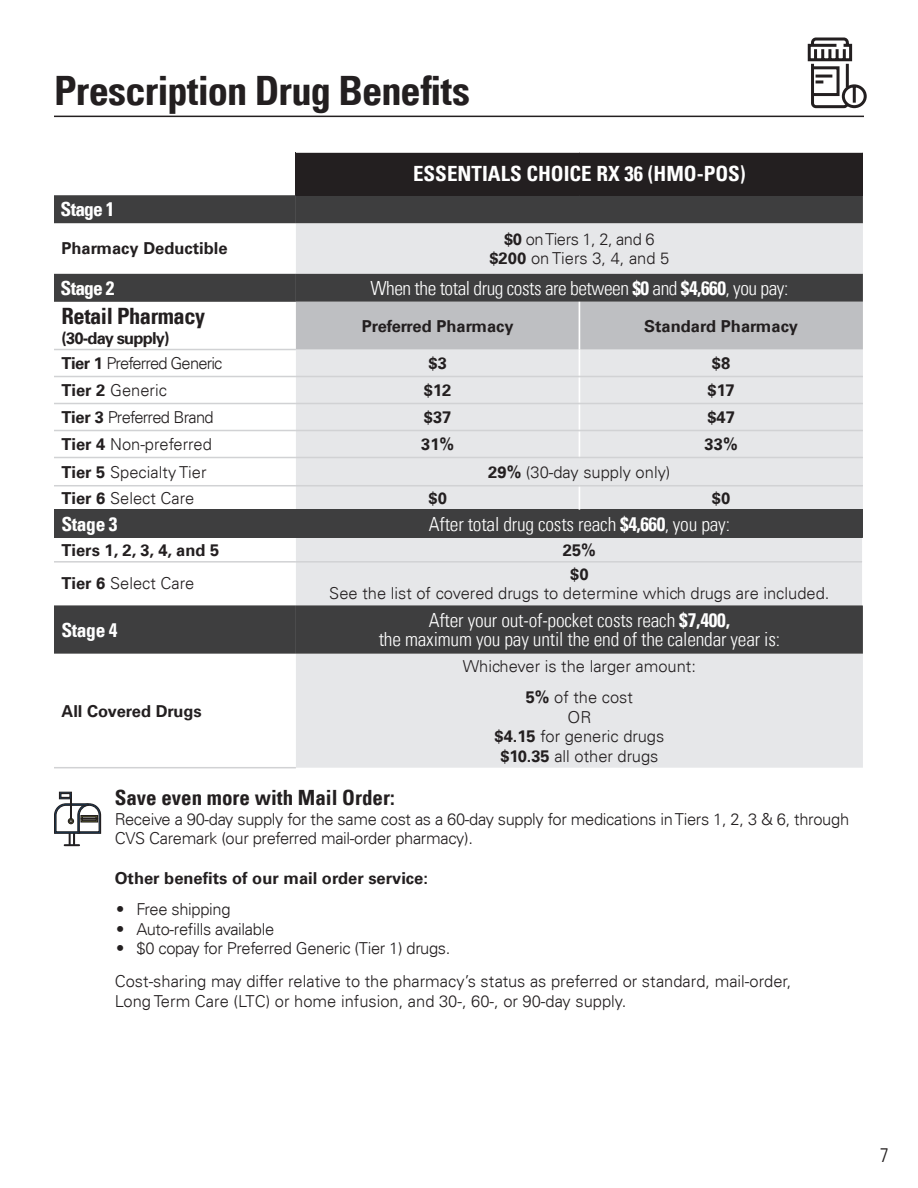
<style>
.page{position:relative;width:918px;height:1188px;background:#fff}
.page>*{position:absolute;margin:0;border:0;box-sizing:border-box;transform-origin:0 0}
.t1{font:700 condensed 40.5px "Univers LT";letter-spacing:-.02em;color:#231f20}
.t2{font:700 condensed 22.5px "Univers LT";letter-spacing:-.02em;color:#231f20}
.Plan_Name_Cell_Text{font:700 condensed 21px "Univers LT";color:#fff}
.t3{font:700 condensed 21px "Univers LT";color:#231f20}
.Heading_2{font:300 condensed 19.5px/19.5px "Univers LT";letter-spacing:-.01em;color:#fff;text-align:center}
.Heading_2-2{font:700 condensed 19.5px "Univers LT";letter-spacing:-.03em;color:#fff}
.t4{font:300 condensed 19.5px "Univers LT";color:#231f20}
.Body_Copy{font:300 16.5px/19.5px "Univers LT";color:#231f20;text-align:center}
.Normal_Bold{font:700 16.5px "Univers LT";color:#231f20}
.Body_Copy-2{font:300 16.5px/19.5px "Univers LT";letter-spacing:-.02em;color:#231f20}
.Body___Bulleted_List{font:300 16.5px "Univers LT";letter-spacing:-.02em;color:#231f20}
.Body_Copy-3{font:300 16.5px "Univers LT";letter-spacing:-.05em;color:#231f20}
.Body_Copy-4{font:300 16.5px "Univers LT";letter-spacing:-.04em;color:#231f20}
.Normal_Bold-2{font:700 16.5px "Univers LT";letter-spacing:-.05em;color:#231f20}
.s1{font-weight:700}
</style>
<div class="page">
<hr style="left:54px;top:116px;width:810px;height:1px;background:#231f20">
<div style="left:296px;top:152px;width:567px;height:43px;background:#231f20"></div>
<div style="left:54px;top:195px;width:242px;height:28px;background:#3e3e3f"></div>
<div style="left:296px;top:196px;width:567px;height:27px;background:#3e3e3f"></div>
<svg style="left:54px;top:223px;width:242px;height:431px"></svg>
<svg style="left:296px;top:223px;width:567px;height:545px;background:#c1c2c4"></svg>
<div style="left:54px;top:302px;width:242px;height:48px;background:#fff"></div>
<div style="left:54px;top:510px;width:242px;height:28px;background:#3e3e3f"></div>
<div style="left:296px;top:510px;width:567px;height:28px;background:#3e3e3f"></div>
<hr style="left:296px;top:561px;width:283px;height:2px;background:#d1d2d4">
<hr style="left:579px;top:561px;width:283px;height:2px;background:#d1d2d4">
<svg style="left:296px;top:302px;width:567px;height:155px;background:#d9dadc"></svg>
<svg style="left:579px;top:486px;width:1px;height:24px"></svg>
<hr style="left:54px;top:561px;width:242px;height:2px;background:#d1d2d4">
<hr style="left:862px;top:538px;width:2px;height:24px;background:#fff">
<hr style="left:862px;top:562px;width:2px;height:43px;background:#fff">
<hr style="left:54px;top:349px;width:242px;height:1px;background:#d1d2d4">
<hr style="left:54px;top:376px;width:242px;height:1px;background:#d1d2d4">
<hr style="left:54px;top:403px;width:242px;height:1px;background:#d1d2d4">
<hr style="left:54px;top:430px;width:242px;height:1px;background:#d1d2d4">
<hr style="left:54px;top:457px;width:242px;height:1px;background:#d1d2d4">
<hr style="left:54px;top:485px;width:242px;height:1px;background:#d1d2d4">
<hr style="left:54px;top:767px;width:242px;height:1px;background:#d1d2d4">
<hr style="left:296px;top:376px;width:283px;height:1px;background:#d1d2d4">
<hr style="left:579px;top:376px;width:284px;height:1px;background:#d1d2d4">
<hr style="left:296px;top:403px;width:283px;height:1px;background:#d1d2d4">
<hr style="left:579px;top:403px;width:284px;height:1px;background:#d1d2d4">
<hr style="left:296px;top:430px;width:283px;height:1px;background:#d1d2d4">
<hr style="left:579px;top:430px;width:284px;height:1px;background:#d1d2d4">
<hr style="left:296px;top:457px;width:283px;height:1px;background:#d1d2d4">
<hr style="left:579px;top:457px;width:284px;height:1px;background:#d1d2d4">
<hr style="left:296px;top:485px;width:283px;height:1px;background:#d1d2d4">
<hr style="left:579px;top:485px;width:284px;height:1px;background:#d1d2d4">
<hr style="left:296px;top:195px;width:283px;height:1px;background:#231f20">
<hr style="left:579px;top:195px;width:284px;height:1px;background:#231f20">
<hr style="left:296px;top:151px;width:283px;height:2px;background:#fff">
<hr style="left:579px;top:151px;width:284px;height:2px;background:#fff">
<svg style="left:807px;top:37px;width:60px;height:72px"></svg>
<svg style="left:54px;top:791px;width:48px;height:55px"></svg>
<h2 class="t1" style="left:54px;top:66px;width:418px">Prescription Drug Benefits</h2>
<p class="Plan_Name_Cell_Text" style="left:413px;top:161px;width:334px">ESSENTIALS CHOICE RX 36 (HMO-POS)</p>
<p class="Heading_2-2" style="left:61px;top:197px;width:55px">Stage 1</p>
<p class="Normal_Bold" style="left:61px;top:239px;width:168px">Pharmacy Deductible</p>
<p class="Body_Copy" style="left:489px;top:229px;width:181px"><span class="s1">$0</span> on Tiers 1, 2, and 6 <span class="s1">$200</span> on Tiers 3, 4, and 5</p>
<p class="Heading_2-2" style="left:61px;top:276px;width:55px">Stage 2</p>
<p class="Heading_2" style="left:370px;top:278px;width:419px">When the total drug costs are between <span class="s1">$0</span> and <span class="s1">$4,660</span>, you pay:</p>
<p class="t2" style="left:61px;top:302px;width:145px">Retail Pharmacy</p>
<p class="Normal_Bold-2" style="left:61px;top:328px;width:110px">(30-day supply)</p>
<p class="Normal_Bold" style="left:362px;top:316px;width:153px">Preferred Pharmacy</p>
<p class="Normal_Bold" style="left:644px;top:316px;width:155px">Standard Pharmacy</p>
<p class="Body_Copy-3" style="left:61px;top:353px;width:162px"><span class="s1">Tier 1</span> Preferred Generic</p>
<p class="Normal_Bold" style="left:428px;top:353px;width:20px">$3</p>
<p class="Normal_Bold" style="left:712px;top:353px;width:20px">$8</p>
<p class="Body_Copy" style="left:61px;top:380px;width:107px"><span class="s1">Tier 2</span> Generic</p>
<p class="Normal_Bold" style="left:424px;top:380px;width:29px">$12</p>
<p class="Normal_Bold" style="left:708px;top:380px;width:29px">$17</p>
<p class="Body_Copy-4" style="left:61px;top:407px;width:154px"><span class="s1">Tier 3</span> Preferred Brand</p>
<p class="Normal_Bold" style="left:424px;top:407px;width:29px">$37</p>
<p class="Normal_Bold" style="left:707px;top:407px;width:29px">$47</p>
<p class="Body_Copy" style="left:61px;top:434px;width:152px"><span class="s1">Tier 4</span> Non-preferred</p>
<p class="Normal_Bold" style="left:421px;top:434px;width:35px">31%</p>
<p class="Normal_Bold" style="left:705px;top:434px;width:35px">33%</p>
<p class="Body_Copy" style="left:61px;top:462px;width:147px"><span class="s1">Tier 5</span> Specialty Tier</p>
<p class="Body_Copy" style="left:488px;top:462px;width:184px"><span class="s1">29%</span> (30-day supply only)</p>
<p class="Body_Copy" style="left:61px;top:488px;width:134px"><span class="s1">Tier 6</span> Select Care</p>
<p class="Normal_Bold" style="left:428px;top:488px;width:20px">$0</p>
<p class="Normal_Bold" style="left:712px;top:488px;width:20px">$0</p>
<p class="Heading_2-2" style="left:61px;top:512px;width:58px">Stage 3</p>
<p class="Heading_2" style="left:429px;top:514px;width:303px">After total drug costs reach <span class="s1">$4,660</span>, you pay:</p>
<p class="Normal_Bold" style="left:61px;top:540px;width:159px">Tiers 1, 2, 3, 4, and 5</p>
<p class="Normal_Bold" style="left:563px;top:540px;width:35px">25%</p>
<p class="Body_Copy" style="left:61px;top:574px;width:134px"><span class="s1">Tier 6</span> Select Care</p>
<p class="Body_Copy" style="left:329px;top:564px;width:502px"><span class="s1">$0<br></span>See the list of covered drugs to determine which drugs are included.</p>
<p class="Heading_2-2" style="left:61px;top:618px;width:58px">Stage 4</p>
<p class="Heading_2" style="left:379px;top:610px;width:403px">After your out-of-pocket costs reach <span class="s1">$7,400,<br></span>the maximum you pay until the end of the calendar year is:</p>
<p class="Normal_Bold" style="left:61px;top:701px;width:142px">All Covered Drugs</p>
<p class="Body_Copy" style="left:463px;top:656px;width:235px">Whichever is the larger amount:</p>
<p class="Body_Copy" style="left:495px;top:688px;width:171px"><span class="s1">5%</span> of the cost<br>OR<br><span class="s1">$4.15</span> for generic drugs <span class="s1">$10.35</span> all other drugs</p>
<p class="t3" style="left:115px;top:785px;width:281px">Save even more with Mail Order:</p>
<p class="Body_Copy-2" style="left:115px;top:809px;width:736px">Receive a 90-day supply for the same cost as a 60-day supply for medications in Tiers 1, 2, 3 &amp; 6, through<br>CVS Caremark (our preferred mail-order pharmacy).</p>
<p class="Normal_Bold" style="left:115px;top:868px;width:315px">Other benefits of our mail order service:</p>
<p class="Body___Bulleted_List" style="left:116px;top:900px;width:116px">• Free shipping</p>
<p class="Body___Bulleted_List" style="left:116px;top:919px;width:160px">• Auto-refills available</p>
<p class="Body___Bulleted_List" style="left:116px;top:939px;width:336px">• $0 copay for Preferred Generic (Tier 1) drugs.</p>
<p class="Body_Copy" style="left:115px;top:972px;width:678px;text-align:left">Cost-sharing may differ relative to the pharmacy’s status as preferred or standard, mail-order,<br>Long Term Care (LTC) or home infusion, and 30-, 60-, or 90-day supply.</p>
<p class="t4" style="left:880px;top:1143px;width:10px">7</p>
</div>
